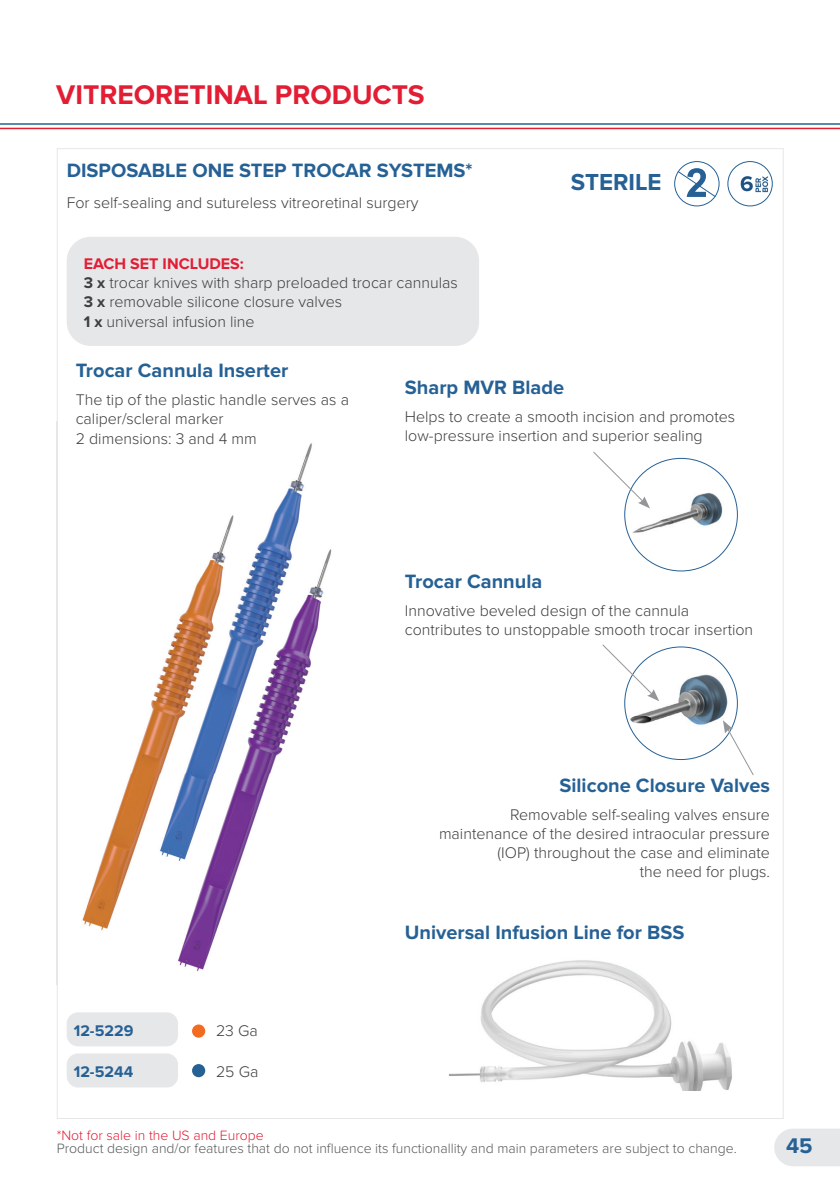
<style>
.page{position:relative;width:840px;height:1191px;background:#fff}
.page>*{position:absolute;margin:0;border:0;box-sizing:border-box;transform-origin:0 0}
.t1{font:700 28px "Proxima Nova";color:#e21d34}
.t2{font:700 24px "Proxima Nova";color:#266195}
.t3{font:700 22px "Proxima Nova";color:#266195}
.t4{font:700 20px "Proxima Nova";color:#266195}
.t5{font:300 16px/19.2px "Proxima Nova";color:#3e3e3f}
.t6{font:700 16px "Proxima Nova";color:#266195}
.t7{font:300 14px "Proxima Nova";color:#57585a}
.t8{font:300 14px "Proxima Nova";color:#e21d34}
.s1{font-weight:700;color:#e21d34}
.s2{font-weight:700}
</style>
<div class="page">
<div style="left:774px;top:1129px;width:65px;height:37px;background:#e6e7e9"></div>
<hr style="left:0;top:128px;width:839px;height:1px;background:#e21d34">
<hr style="left:0;top:123px;width:839px;height:2px;background:#266195">
<svg style="left:674px;top:162px;width:44px;height:44px"></svg>
<div style="left:673px;top:161px;width:46px;height:45px;border:1px solid #266195;border-radius:50%"></div>
<svg style="left:676px;top:168px;width:40px;height:30px"></svg>
<img style="left:727px;top:162px;width:44px;height:44px;border-radius:22px">
<div style="left:727px;top:161px;width:45px;height:45px;border:1px solid #266195;border-radius:50%"></div>
<div style="left:67px;top:237px;width:412px;height:109px;background:#e6e7e9;border-radius:24px"></div>
<div style="left:67px;top:1053px;width:111px;height:34px;background:#e6e7e9;border-radius:11px"></div>
<div style="left:67px;top:1012px;width:111px;height:34px;background:#e6e7e9;border-radius:11px"></div>
<div style="left:192px;top:1064px;width:13px;height:13px;background:#266195;border-radius:50%"></div>
<div style="left:192px;top:1024px;width:13px;height:13px;background:#f36a21;border-radius:50%"></div>
<img style="left:56px;top:422px;width:276px;height:562px">
<img style="left:57px;top:422px;width:1px;height:562px">
<img style="left:624px;top:458px;width:113px;height:113px;border-radius:56px">
<img style="left:624px;top:647px;width:113px;height:112px;border-radius:56px">
<img style="left:449px;top:960px;width:283px;height:130px">
<svg style="left:593px;top:451px;width:56px;height:57px"></svg>
<svg style="left:602px;top:644px;width:57px;height:57px"></svg>
<svg style="left:722px;top:720px;width:32px;height:55px"></svg>
<h1 class="t1" style="left:56px;top:79px;width:370px">VITREORETINAL PRODUCTS</h1>
<p class="t4" style="left:67px;top:159px;width:407px">DISPOSABLE ONE STEP TROCAR SYSTEMS*</p>
<p class="t5" style="left:67px;top:193px;width:353px">For self-sealing and sutureless vitreoretinal surgery</p>
<p class="t5" style="left:84px;top:254px;width:375px"><span class="s1">EACH SET INCLUDES:<br></span><span class="s2">3 x</span> trocar knives with sharp preloaded trocar cannulas <span class="s2">3 x</span> removable silicone closure valves<br><span class="s2">1 x</span> universal infusion line</p>
<h2 class="t2" style="left:570px;top:168px;width:92px">STERILE</h2>
<p class="t4" style="left:76px;top:359px;width:214px">Trocar Cannula Inserter</p>
<p class="t5" style="left:76px;top:390px;width:275px">The tip of the plastic handle serves as a caliper/scleral marker<br>2 dimensions: 3 and 4 mm</p>
<p class="t6" style="left:74px;top:1021px;width:61px">12-5229</p>
<p class="t5" style="left:216px;top:1021px;width:43px">23 Ga</p>
<p class="t6" style="left:74px;top:1062px;width:61px">12-5244</p>
<p class="t5" style="left:216px;top:1062px;width:44px">25 Ga</p>
<p class="t4" style="left:404px;top:376px;width:161px">Sharp MVR Blade</p>
<p class="t5" style="left:404px;top:407px;width:332px">Helps to create a smooth incision and promotes low-pressure insertion and superior sealing</p>
<p class="t4" style="left:404px;top:569px;width:139px">Trocar Cannula</p>
<p class="t5" style="left:404px;top:601px;width:350px">Innovative beveled design of the cannula contributes to unstoppable smooth trocar insertion</p>
<p class="t4" style="left:559px;top:773px;width:212px">Silicone Closure Valves</p>
<p class="t5" style="left:439px;top:805px;width:332px;text-align:right">Removable self-sealing valves ensure maintenance of the desired intraocular pressure (IOP) throughout the case and eliminate<br>the need for plugs.</p>
<p class="t4" style="left:404px;top:920px;width:281px">Universal Infusion Line for BSS</p>
<p class="t8" style="left:57px;top:1127px;width:208px">*Not for sale in the US and Europe</p>
<p class="t7" style="left:57px;top:1140px;width:681px">Product design and/or features that do not influence its functionallity and main parameters are subject to change.</p>
<h3 class="t3" style="left:785px;top:1133px;width:28px">45</h3>
</div>
